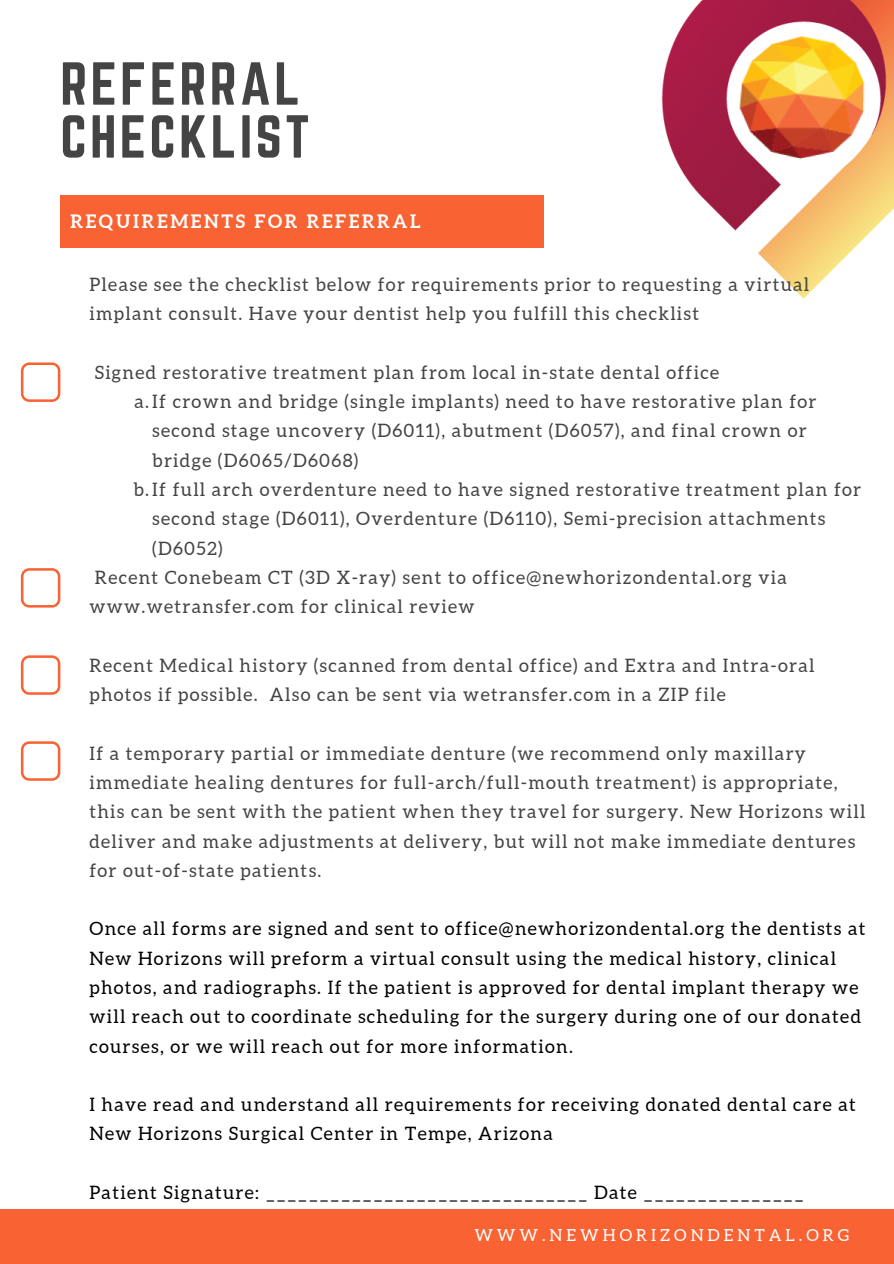
<style>
.page{position:relative;width:894px;height:1264px;background:#fff}
.page>*{position:absolute;margin:0;border:0;box-sizing:border-box;transform-origin:0 0}
.t1{font:52.95px/52.9px "Norwester";letter-spacing:.06em;color:#444}
.t2{font:18.45px/29.2px "Aleo";letter-spacing:.07em;color:#444}
.t3{font:18.45px/29.2px "Aleo";letter-spacing:.07em;color:#000}
.t4{font:700 18.45px "Aleo";letter-spacing:.14em;color:#fff}
.t5{font:16.5px "Aleo";letter-spacing:.24em;color:#fff}
</style>
<div class="page">
<div style="left:60px;top:195px;width:484px;height:52px;background:#f96232"></div>
<div style="left:0;top:1209px;width:893px;height:54px;background:#f96232"></div>
<img style="left:661px;top:0;width:232px;height:299px">
<svg style="left:21px;top:362px;width:39px;height:40px"></svg>
<svg style="left:21px;top:568px;width:39px;height:39px"></svg>
<svg style="left:21px;top:655px;width:39px;height:39px"></svg>
<svg style="left:21px;top:741px;width:39px;height:39px"></svg>
<h1 class="t1" style="left:60px;top:60px;width:251px">REFERRAL<br>CHECKLIST</h1>
<p class="t4" style="left:70px;top:210px;width:351px">REQUIREMENTS FOR REFERRAL</p>
<p class="t2" style="left:89px;top:270px;width:721px">Please see the checklist below for requirements prior to requesting a virtual implant consult. Have your dentist help you fulfill this checklist</p>
<p class="t2" style="left:95px;top:357px;width:625px">Signed restorative treatment plan from local in-state dental office</p>
<p class="t2" style="left:134px;top:387px;width:683px">a.If crown and bridge (single implants) need to have restorative plan for</p>
<p class="t2" style="left:152px;top:416px;width:655px">second stage uncovery (D6011), abutment (D6057), and final crown or</p>
<p class="t2" style="left:152px;top:445px;width:207px">bridge (D6065/D6068)</p>
<p class="t2" style="left:133px;top:475px;width:729px">b.If full arch overdenture need to have signed restorative treatment plan for</p>
<p class="t2" style="left:152px;top:504px;width:674px">second stage (D6011), Overdenture (D6110), Semi-precision attachments</p>
<p class="t2" style="left:152px;top:533px;width:72px">(D6052)</p>
<p class="t2" style="left:89px;top:562px;width:698px">Recent Conebeam CT (3D X-ray) sent to office@newhorizondental.org via www.wetransfer.com for clinical review</p>
<p class="t2" style="left:89px;top:650px;width:726px">Recent Medical history (scanned from dental office) and Extra and Intra-oral photos if possible. Also can be sent via wetransfer.com in a ZIP file</p>
<p class="t2" style="left:89px;top:738px;width:777px">If a temporary partial or immediate denture (we recommend only maxillary immediate healing dentures for full-arch/full-mouth treatment) is appropriate, this can be sent with the patient when they travel for surgery. New Horizons will deliver and make adjustments at delivery, but will not make immediate dentures for out-of-state patients.</p>
<p class="t3" style="left:89px;top:914px;width:777px">Once all forms are signed and sent to office@newhorizondental.org the dentists at New Horizons will preform a virtual consult using the medical history, clinical photos, and radiographs. If the patient is approved for dental implant therapy we will reach out to coordinate scheduling for the surgery during one of our donated courses, or we will reach out for more information.</p>
<p class="t3" style="left:89px;top:1089px;width:767px">I have read and understand all requirements for receiving donated dental care at<br>New Horizons Surgical Center in Tempe, Arizona</p>
<p class="t3" style="left:89px;top:1177px;width:715px">Patient Signature: ______________________________ Date _______________</p>
<p class="t5" style="left:474px;top:1226px;width:376px">WWW.NEWHORIZONDENTAL.ORG</p>
</div>
